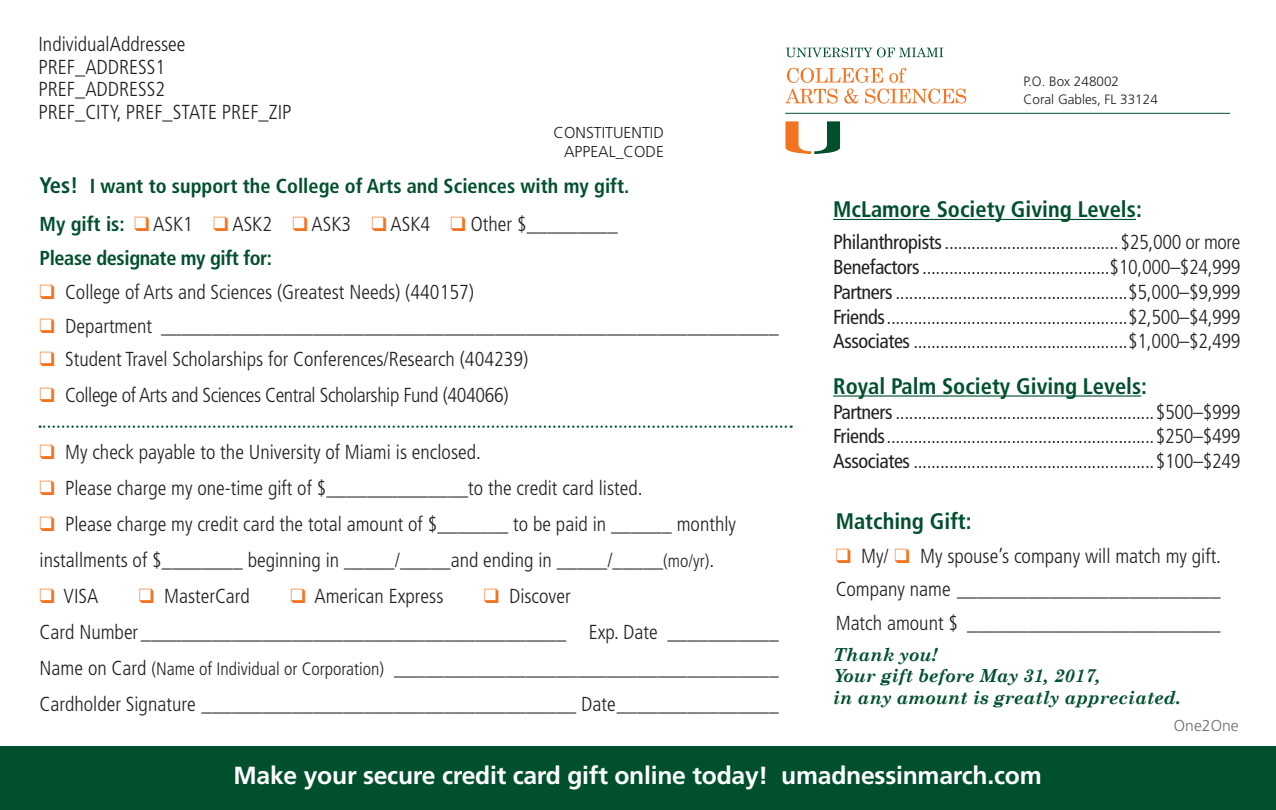
<style>
.page{position:relative;width:1276px;height:810px;background:#fff}
.page>*{position:absolute;margin:0;border:0;box-sizing:border-box;transform-origin:0 0}
.t1{font:700 24.75px "Frutiger";letter-spacing:-.01em;color:#fff}
.t2{font:700 condensed 22.5px "Frutiger";color:#00502e}
.t3{font:300 condensed 20.25px/24.8px "Frutiger";color:#231f20}
.t4{font:700 condensed 20.25px/38.2px "Frutiger";color:#00502e}
.t5{font:300 condensed 20.25px "Frutiger";letter-spacing:-.02em;color:#231f20}
.t6{font:700 condensed 20.25px "Frutiger";letter-spacing:-.02em;color:#00502e}
.t7{font:italic 700 18px/21.6px "Century Schoolbook";color:#00502e}
.t8{font:300 15.75px/18.9px "Frutiger";color:#231f20;text-align:right}
.t9{font:300 15.75px "Frutiger";color:#6c6d70}
.t10{font:300 13.5px/18px "Frutiger";color:#231f20}
.s1{font-size:22.5px}
.s2{color:#f47321}
.s3{font-weight:300;color:#231f20}
.s4{font-size:18px}
.s5{font-stretch:normal}
.s6{font-weight:400}
</style>
<div class="page">
<svg style="left:786px;top:48px;width:157px;height:9px"></svg>
<svg style="left:785px;top:68px;width:181px;height:36px"></svg>
<svg style="left:785px;top:121px;width:55px;height:33px"></svg>
<div style="left:0;top:747px;width:1276px;height:63px;background:#00502e"></div>
<hr style="left:833px;top:219px;width:303px;height:1px;background:#00502e">
<hr style="left:833px;top:395px;width:308px;height:2px;background:#00502e">
<svg style="left:785px;top:112px;width:292px;height:1px"></svg>
<hr style="left:785px;top:113px;width:445px;height:1px;background:#00502e">
<svg style="left:40px;top:426px;width:752px;height:2px"></svg>
<p class="t3" style="left:38px;top:33px;width:255px;line-height:22.5px">IndividualAddressee<br>PREF_ADDRESS1<br>PREF_ADDRESS2<br>PREF_CITY, PREF_STATE PREF_ZIP</p>
<p class="t8" style="left:554px;top:123px;width:112px">CONSTITUENTID<br>APPEAL_CODE</p>
<p class="t4" style="left:40px;top:167px;width:591px"><span class="s1">Yes!</span> I want to support the College of Arts and Sciences with my gift.<br>My gift is: <span class="s2">❑</span> <span class="s3">ASK1</span> <span class="s2">❑</span> <span class="s3">ASK2</span> <span class="s2">❑</span> <span class="s3">ASK3</span> <span class="s2">❑</span> <span class="s3">ASK4</span> <span class="s2">❑</span> <span class="s3">Other $_________</span></p>
<p class="t6" style="left:40px;top:246px;width:234px">Please designate my gift for:</p>
<p class="t3" style="left:40px;top:280px;width:436px"><span class="s2">❑</span> College of Arts and Sciences (Greatest Needs) (440157)</p>
<p class="t3" style="left:40px;top:314px;width:741px"><span class="s2">❑</span> Department _____________________________________________________________</p>
<p class="t3" style="left:40px;top:347px;width:490px"><span class="s2">❑</span> Student Travel Scholarships for Conferences/Research (404239)</p>
<p class="t5" style="left:40px;top:384px;width:470px"><span class="s2">❑</span> College of Arts and Sciences Central Scholarship Fund (404066)</p>
<p class="t3" style="left:40px;top:440px;width:443px"><span class="s2">❑</span> My check payable to the University of Miami is enclosed.</p>
<p class="t3" style="left:40px;top:476px;width:604px"><span class="s2">❑</span> Please charge my one-time gift of $______________to the credit card listed.</p>
<p class="t3" style="left:40px;top:506px;width:698px;line-height:36px"><span class="s2">❑</span> Please charge my credit card the total amount of $_______ to be paid in ______ monthly installments of $________ beginning in _____/_____and ending in _____/_____<span class="s4">(mo/yr)</span>.</p>
<p class="t3" style="left:40px;top:583px;width:60px"><span class="s2">❑</span> VISA</p>
<p class="t3" style="left:139px;top:583px;width:112px"><span class="s2">❑</span> MasterCard</p>
<p class="t3" style="left:290px;top:583px;width:154px"><span class="s2">❑</span> American Express</p>
<p class="t3" style="left:40px;top:578px;width:741px;line-height:36px;text-indent:444px"><span class="s2">❑</span> Discover<br>Card Number <span class="s5">__________________________________________</span> Exp. Date <span class="s5">___________ </span>Name on Card <span class="s4">(Name of Individual or Corporation)</span> ______________________________________ Cardholder Signature _____________________________________ Date<span class="s5">________________</span></p>
<p class="t10" style="left:1023px;top:72px;width:136px">P.O. Box 248002<br>Coral Gables, FL 33124</p>
<p class="t2" style="left:833px;top:196px;width:310px">McLamore Society Giving Levels:</p>
<p class="t3" style="left:833px;top:230px;width:409px;text-align:justify"><span class="s6">Philanthropists</span>.......................................$25,000 or more <span class="s6">Benefactors</span> ..........................................$10,000–$24,999<br><span class="s6">Partners</span> ....................................................$5,000–$9,999<br><span class="s6">Friends</span>......................................................$2,500–$4,999<br><span class="s6">Associates</span> ................................................$1,000–$2,499</p>
<p class="t2" style="left:833px;top:373px;width:315px">Royal Palm Society Giving Levels:</p>
<p class="t3" style="left:833px;top:399px;width:409px;text-align:justify"><span class="s6">Partners</span> ..........................................................$500–$999<br><span class="s6">Friends</span>............................................................$250–$499<br><span class="s6">Associates</span> ......................................................$100–$249</p>
<p class="t2" style="left:836px;top:508px;width:137px">Matching Gift:</p>
<p class="t3" style="left:836px;top:539px;width:387px;line-height:33.8px;text-align:justify"><span class="s2">❑</span> My/ <span class="s2">❑</span> My spouse’s company will match my gift.<br>Company name __________________________ Match amount $ _________________________</p>
<p class="t7" style="left:833px;top:643px;width:349px">Thank you!<br>Your gift before May 31, 2017,<br>in any amount is greatly appreciated.</p>
<p class="t9" style="left:1174px;top:717px;width:66px">One2One</p>
<p class="t1" style="left:233px;top:761px;width:810px">Make your secure credit card gift online today! umadnessinmarch.com</p>
</div>
